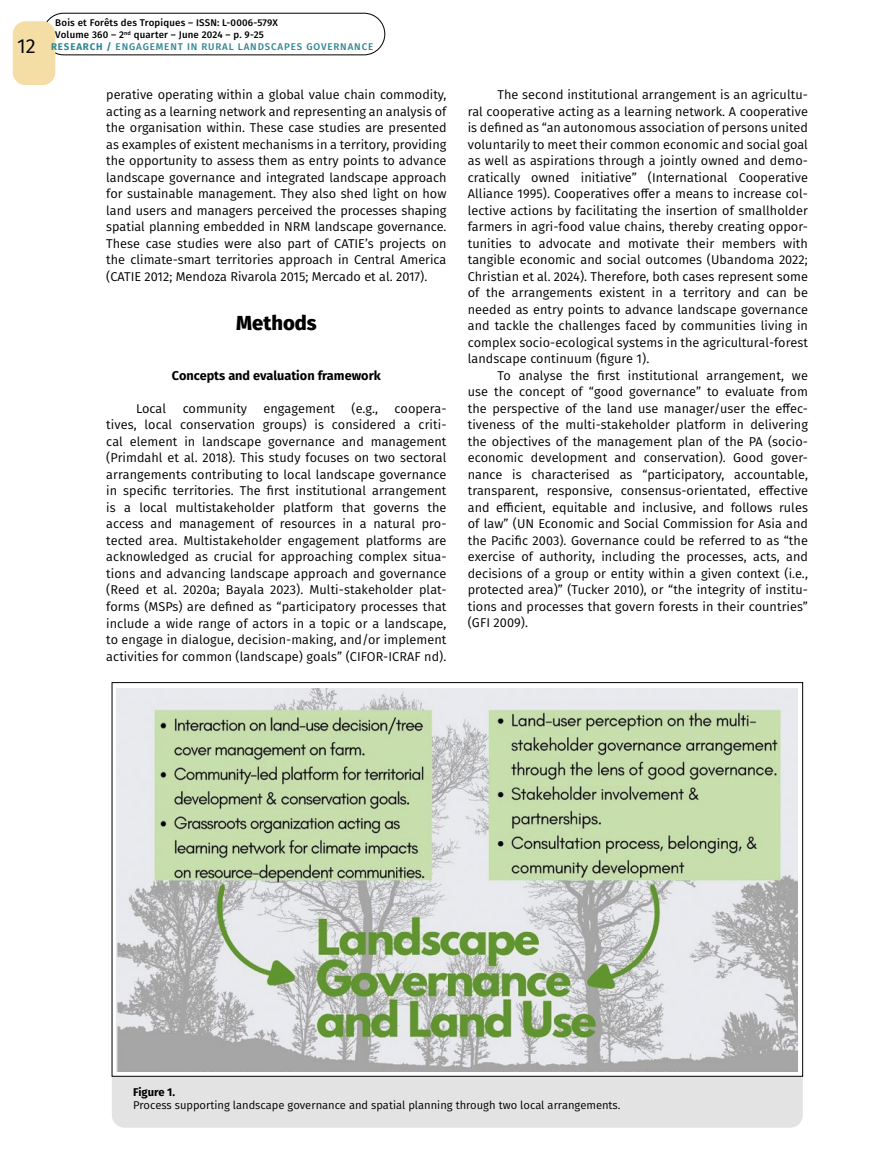
<style>
.page{position:relative;width:893px;height:1149px;background:#fff}
.page>*{position:absolute;margin:0;border:0;box-sizing:border-box;transform-origin:0 0}
.t1{font:800 20.25px "Fira Sans";letter-spacing:.005em;color:#000}
.t2{font:20.25px "Fira Sans";color:#000}
.t3{font:12.75px/16.5px "Fira Sans";letter-spacing:.005em;color:#000;text-align:justify}
.t4{font:700 12.75px "Fira Sans";color:#000}
.t5{font:11.25px "Fira Sans";color:#000}
.t6{font:700 11.25px "Fira Sans";color:#000}
.t7{font:500 9.75px/12px "Fira Sans";letter-spacing:.02em;color:#000}
.t8{font:500 9.75px "Fira Sans";letter-spacing:.09em;color:#2f8593}
.s1{font-weight:700}
</style>
<div class="page">
<div style="left:43px;top:13px;width:342px;height:42px;border:1px solid #000;border-radius:21px"></div>
<div style="left:13px;top:21px;width:42px;height:64px;background:#f4dea6;border-radius:13px"></div>
<div style="left:112px;top:741px;width:691px;height:386px;background:#e3e3e3;border-radius:13px"></div>
<svg style="left:114px;top:688px;width:687px;height:386px;background:#e3e3e3"></svg>
<img style="left:117px;top:688px;width:680px;height:382px">
<h1 class="t2" style="left:17px;top:31px;width:20px">12</h1>
<p class="t7" style="left:55px;top:16px;width:224px">Bois et Forêts des Tropiques – ISSN: L-0006-579X<br>Volume 360 – 2<sup>nd</sup> quarter – June 2024 – p. 9-25</p>
<p class="t8" style="left:51px;top:38px;width:324px"><span class="s1">RESEARCH /</span> ENGAGEMENT IN RURAL LANDSCAPES GOVERNANCE</p>
<p class="t3" style="left:106px;top:86px;width:342px">perative operating within a global value chain commodity, acting as a learning network and representing an analysis of the organisation within. These case studies are presented as examples of existent mechanisms in a territory, providing the opportunity to assess them as entry points to advance landscape governance and integrated landscape approach for sustainable management. They also shed light on how land users and managers perceived the processes shaping spatial planning embedded in NRM landscape governance.<br>These case studies were also part of CATIE’s projects on the climate-smart territories approach in Central America (CATIE 2012; Mendoza Rivarola 2015; Mercado et al. 2017).</p>
<h1 class="t1" style="left:236px;top:305px;width:82px">Methods</h1>
<p class="t4" style="left:172px;top:364px;width:210px">Concepts and evaluation framework</p>
<p class="t3" style="left:136px;top:400px;width:32px">Local</p>
<p class="t3" style="left:183px;top:400px;width:66px">community</p>
<p class="t3" style="left:264px;top:400px;width:73px">engagement</p>
<p class="t3" style="left:351px;top:400px;width:28px">(e.g.,</p>
<p class="t3" style="left:106px;top:400px;width:342px;text-indent:288px">coopera&shy;tives, local conservation groups) is considered a criti&shy;cal element in landscape governance and management (Primdahl et al. 2018). This study focuses on two sectoral arrangements contributing to local landscape governance in specific territories. The first institutional arrangement is a local multistakeholder platform that governs the access and management of resources in a natural pro&shy;tected area. Multistakeholder engagement platforms are acknowledged as crucial for approaching complex situa&shy;tions and advancing landscape approach and governance (Reed et al. 2020a; Bayala 2023). Multi-stakeholder plat&shy;forms (MSPs) are defined as “participatory processes that include a wide range of actors in a topic or a landscape, to engage in dialogue, decision-making, and/or implement activities for common (landscape) goals” (CIFOR-ICRAF nd).</p>
<p class="t3" style="left:468px;top:86px;width:342px;text-indent:30px">The second institutional arrangement is an agricultu&shy;ral cooperative acting as a learning network. A cooperative is defined as “an autonomous association of persons united voluntarily to meet their common economic and social goal as well as aspirations through a jointly owned and demo&shy;cratically owned initiative” (International Cooperative Alliance 1995). Cooperatives offer a means to increase col&shy;lective actions by facilitating the insertion of smallholder farmers in agri-food value chains, thereby creating oppor&shy;tunities to advocate and motivate their members with tangible economic and social outcomes (Ubandoma 2022; Christian et al. 2024). Therefore, both cases represent some of the arrangements existent in a territory and can be needed as entry points to advance landscape governance and tackle the challenges faced by communities living in complex socio-ecological systems in the agricultural-forest landscape continuum (figure 1).</p>
<p class="t3" style="left:468px;top:366px;width:342px;text-indent:30px">To analyse the first institutional arrangement, we use the concept of “good governance” to evaluate from the perspective of the land use manager/user the effec&shy;tiveness of the multi-stakeholder platform in delivering the objectives of the management plan of the PA (socio&shy;economic development and conservation). Good gover&shy;nance is characterised as “participatory, accountable, transparent, responsive, consensus-orientated, effective and efficient, equitable and inclusive, and follows rules of law” (UN Economic and Social Commission for Asia and the Pacific 2003). Governance could be referred to as “the exercise of authority, including the processes, acts, and decisions of a group or entity within a given context (i.e., protected area)” (Tucker 2010), or “the integrity of institu&shy;tions and processes that govern forests in their countries” (GFI 2009).</p>
<p class="t6" style="left:133px;top:1081px;width:43px">Figure 1.</p>
<p class="t5" style="left:133px;top:1096px;width:489px">Process supporting landscape governance and spatial planning through two local arrangements.</p>
</div>
